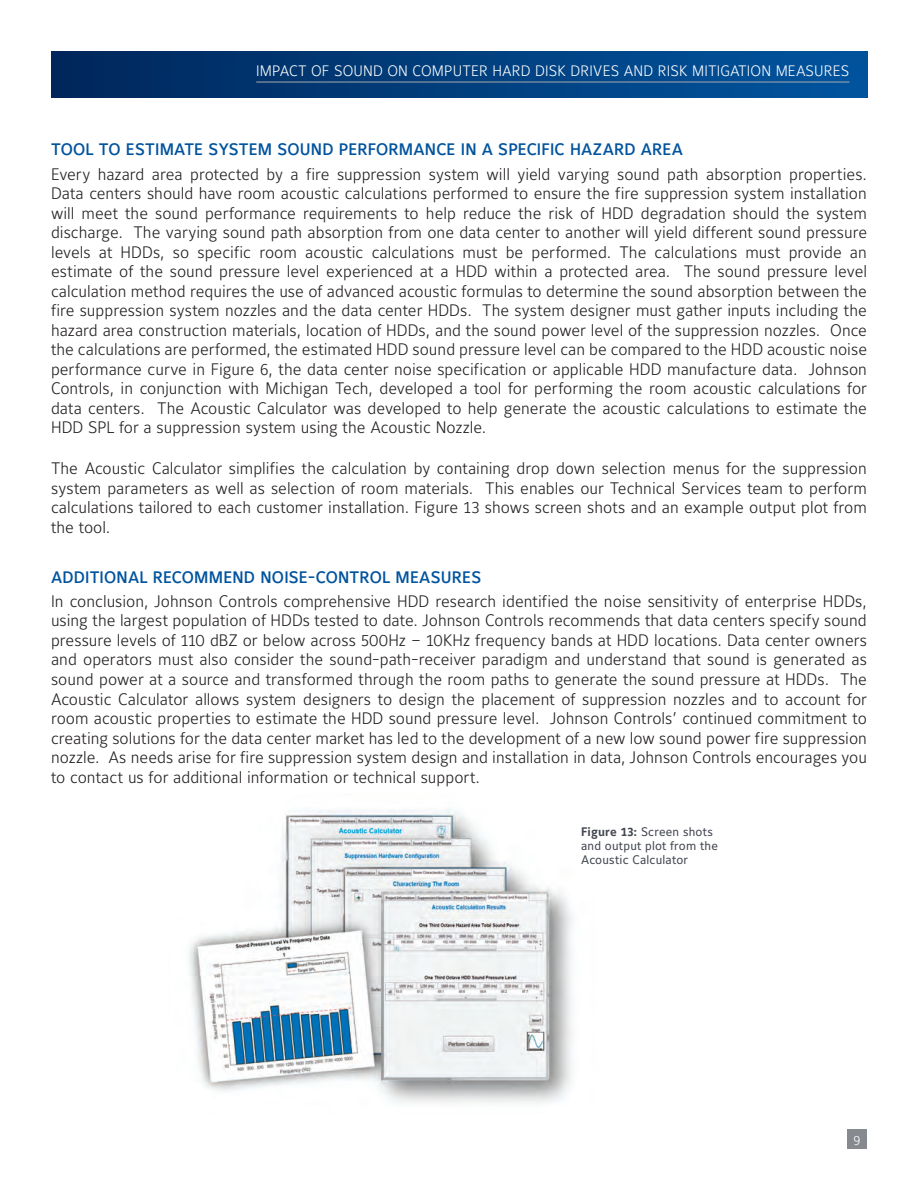
<style>
.page{position:relative;width:918px;height:1188px;background:#fff}
.page>*{position:absolute;margin:0;border:0;box-sizing:border-box;transform-origin:0 0}
.Body_Text{font:300 16.5px/19.5px "Maurea Jci Lf ML";color:#231f20;text-align:justify}
.Para_Title{font:500 16.5px "Maurea Jci Lf ML";letter-spacing:.015em;color:#01539e}
.t1{font:300 15px "Maurea Jci Lf ML";letter-spacing:.01em;color:#fff}
.t2{font:300 13.5px "Maurea Jci Lf ML";color:#fff}
.t3{font:12.3px/13.8px "Maurea Jci Lf ML";letter-spacing:.015em;color:#42464f}
.s1{font-weight:700}
</style>
<div class="page">
<svg style="left:51px;top:51px;width:816px;height:46px;background:#013e7d"></svg>
<hr style="left:256px;top:82px;width:593px;height:1px;background:#a8a9ad">
<div style="left:847px;top:1129px;width:20px;height:20px;background:#868a8e"></div>
<img style="left:189px;top:809px;width:384px;height:294px">
<p class="t1" style="left:256px;top:62px;width:595px">IMPACT OF SOUND ON COMPUTER HARD DISK DRIVES AND RISK MITIGATION MEASURES</p>
<p class="Para_Title" style="left:51px;top:140px;width:633px">TOOL TO ESTIMATE SYSTEM SOUND PERFORMANCE IN A SPECIFIC HAZARD AREA</p>
<p class="Body_Text" style="left:51px;top:164px;width:818px">Every hazard area protected by a fire suppression system will yield varying sound path absorption properties.<br>Data centers should have room acoustic calculations performed to ensure the fire suppression system installation will meet the sound performance requirements to help reduce the risk of HDD degradation should the system discharge. The varying sound path absorption from one data center to another will yield different sound pressure levels at HDDs, so specific room acoustic calculations must be performed. The calculations must provide an estimate of the sound pressure level experienced at a HDD within a protected area. The sound pressure level calculation method requires the use of advanced acoustic formulas to determine the sound absorption between the fire suppression system nozzles and the data center HDDs. The system designer must gather inputs including the hazard area construction materials, location of HDDs, and the sound power level of the suppression nozzles. Once the calculations are performed, the estimated HDD sound pressure level can be compared to the HDD acoustic noise performance curve in Figure 6, the data center noise specification or applicable HDD manufacture data. Johnson Controls, in conjunction with Michigan Tech, developed a tool for performing the room acoustic calculations for data centers. The Acoustic Calculator was developed to help generate the acoustic calculations to estimate the HDD SPL for a suppression system using the Acoustic Nozzle.</p>
<p class="Body_Text" style="left:51px;top:458px;width:818px">The Acoustic Calculator simplifies the calculation by containing drop down selection menus for the suppression system parameters as well as selection of room materials. This enables our Technical Services team to perform calculations tailored to each customer installation. Figure 13 shows screen shots and an example output plot from the tool.</p>
<p class="Para_Title" style="left:51px;top:567px;width:432px">ADDITIONAL RECOMMEND NOISE-CONTROL MEASURES</p>
<p class="Body_Text" style="left:51px;top:591px;width:818px">In conclusion, Johnson Controls comprehensive HDD research identified the noise sensitivity of enterprise HDDs, using the largest population of HDDs tested to date. Johnson Controls recommends that data centers specify sound pressure levels of 110 dBZ or below across 500Hz – 10KHz frequency bands at HDD locations. Data center owners and operators must also consider the sound-path-receiver paradigm and understand that sound is generated as sound power at a source and transformed through the room paths to generate the sound pressure at HDDs. The Acoustic Calculator allows system designers to design the placement of suppression nozzles and to account for room acoustic properties to estimate the HDD sound pressure level. Johnson Controls’ continued commitment to creating solutions for the data center market has led to the development of a new low sound power fire suppression nozzle. As needs arise for fire suppression system design and installation in data, Johnson Controls encourages you to contact us for additional information or technical support.</p>
<p class="t3" style="left:581px;top:825px;width:138px"><span class="s1">Figure 13:</span> Screen shots and output plot from the<br>Acoustic Calculator</p>
<p class="t2" style="left:854px;top:1132px;width:8px">9</p>
</div>
